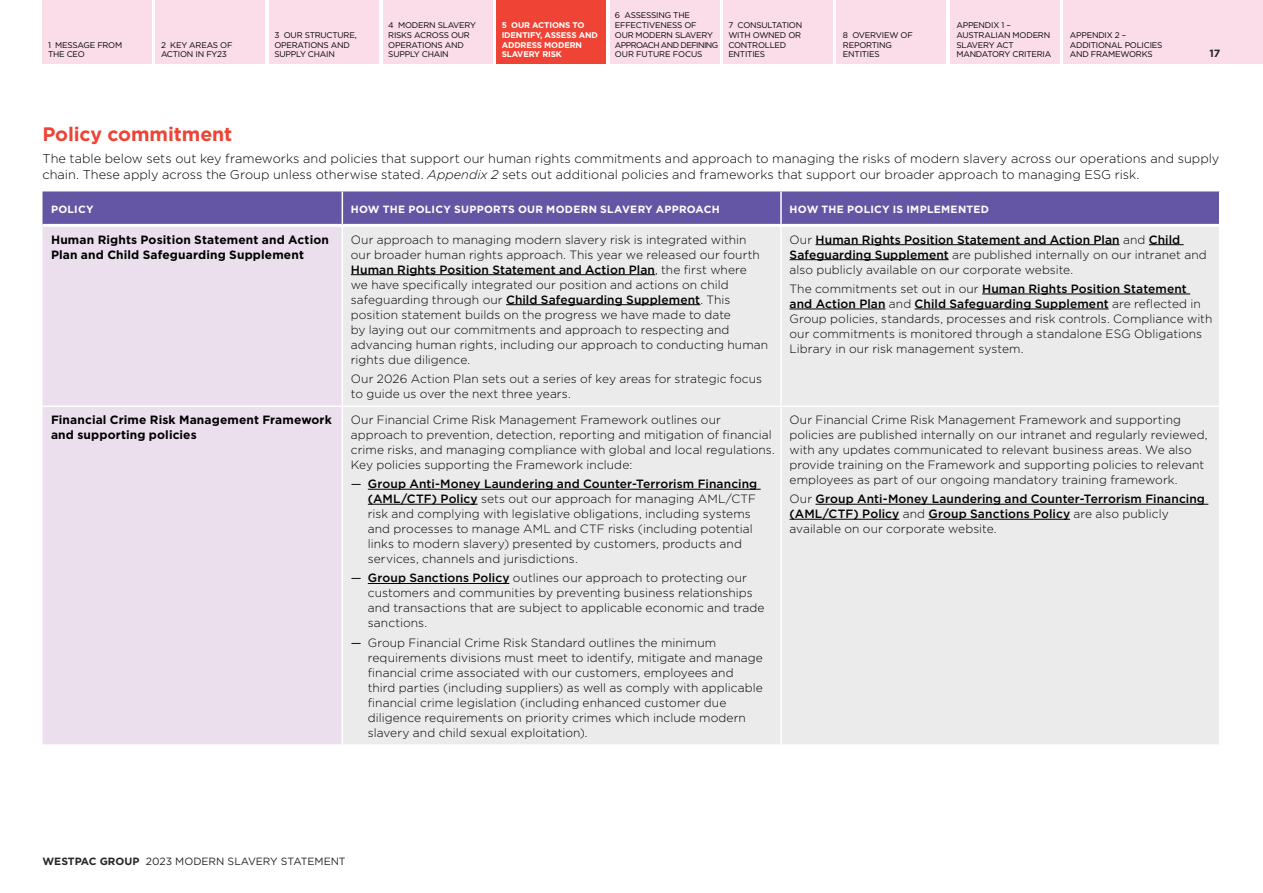
<style>
.page{position:relative;width:1263px;height:893px;background:#fff}
.page>*{position:absolute;margin:0;border:0;box-sizing:border-box;transform-origin:0 0}
.t1{font:700 19.5px "Gotham";letter-spacing:-.01em;color:#ef4435}
.t2{font:300 12.75px/15.8px "Gotham";letter-spacing:.005em;color:#000}
.t3{font:300 12px/15px "Gotham";letter-spacing:.005em;color:#000}
.t4{font:500 12px/15px "Gotham";letter-spacing:.01em;color:#000}
.t5{font:700 12px/15px "Gotham";letter-spacing:.01em;color:#000}
.t6{font:700 10.5px "Gotham";letter-spacing:.025em;color:#fff}
.t7{font:10.5px "Gotham";color:#25252a}
.t8{font:700 10.5px "Gotham";color:#25252a}
.t9{font:8.25px/9.8px "Gotham";letter-spacing:-.025em;color:#000}
.t10{font:700 8.25px/9.8px "Gotham";letter-spacing:-.02em;color:#fff}
.s1{font-style:italic}
.s2{font-weight:500}
.s3{font-weight:400}
.s4{font-weight:300}
.s5{font-weight:700}
</style>
<div class="page">
<div style="left:43px;top:191px;width:1176px;height:33px;background:#6556a5"></div>
<div style="left:43px;top:227px;width:299px;height:517px;background:#ebdfee"></div>
<div style="left:343px;top:227px;width:876px;height:517px;background:#ebebec"></div>
<hr style="left:342px;top:191px;width:1px;height:33px;background:#fff">
<hr style="left:780px;top:191px;width:2px;height:33px;background:#fff">
<hr style="left:780px;top:227px;width:2px;height:178px;background:#fff">
<hr style="left:780px;top:407px;width:2px;height:337px;background:#fff">
<hr style="left:43px;top:405px;width:299px;height:2px;background:#fff">
<hr style="left:342px;top:405px;width:439px;height:2px;background:#fff">
<hr style="left:781px;top:405px;width:439px;height:2px;background:#fff">
<hr style="left:351px;top:274px;width:304px;height:1px;background:#000">
<hr style="left:506px;top:304px;width:194px;height:1px;background:#000">
<hr style="left:815px;top:244px;width:304px;height:1px;background:#000">
<hr style="left:1149px;top:244px;width:35px;height:1px;background:#000">
<hr style="left:789px;top:259px;width:160px;height:1px;background:#000">
<hr style="left:982px;top:294px;width:208px;height:1px;background:#000">
<hr style="left:789px;top:309px;width:96px;height:1px;background:#000">
<hr style="left:915px;top:309px;width:193px;height:1px;background:#000">
<hr style="left:368px;top:489px;width:393px;height:1px;background:#000">
<hr style="left:368px;top:504px;width:110px;height:1px;background:#000">
<hr style="left:368px;top:583px;width:141px;height:1px;background:#000">
<hr style="left:815px;top:504px;width:393px;height:1px;background:#000">
<hr style="left:789px;top:519px;width:110px;height:1px;background:#000">
<hr style="left:928px;top:519px;width:142px;height:1px;background:#000">
<div style="left:610px;top:0;width:109px;height:64px;background:#fbddea"></div>
<div style="left:723px;top:0;width:110px;height:64px;background:#fbddea"></div>
<div style="left:836px;top:0;width:110px;height:64px;background:#fbddea"></div>
<div style="left:950px;top:0;width:110px;height:64px;background:#fbddea"></div>
<div style="left:1063px;top:0;width:200px;height:64px;background:#fbddea"></div>
<div style="left:383px;top:0;width:109px;height:64px;background:#fbddea"></div>
<div style="left:269px;top:0;width:110px;height:64px;background:#fbddea"></div>
<div style="left:156px;top:0;width:109px;height:64px;background:#fbddea"></div>
<div style="left:43px;top:0;width:109px;height:64px;background:#fbddea"></div>
<div style="left:496px;top:0;width:110px;height:64px;background:#ef4435"></div>
<p class="t9" style="left:615px;top:10px;width:105px">6 ASSESSING THE<br>EFFECTIVENESS OF<br>OUR MODERN SLAVERY<br>APPROACH AND DEFINING<br>OUR FUTURE FOCUS</p>
<p class="t9" style="left:728px;top:20px;width:75px">7 CONSULTATION<br>WITH OWNED OR<br>CONTROLLED<br>ENTITIES</p>
<p class="t9" style="left:843px;top:30px;width:71px">8 OVERVIEW OF<br>REPORTING<br>ENTITIES</p>
<p class="t9" style="left:956px;top:20px;width:96px">APPENDIX 1 –<br>AUSTRALIAN MODERN<br>SLAVERY ACT<br>MANDATORY CRITERIA</p>
<p class="t9" style="left:1070px;top:30px;width:94px">APPENDIX 2 –<br>ADDITIONAL POLICIES<br>AND FRAMEWORKS</p>
<p class="t9" style="left:388px;top:20px;width:89px">4 MODERN SLAVERY<br>RISKS ACROSS OUR<br>OPERATIONS AND<br>SUPPLY CHAIN</p>
<p class="t10" style="left:502px;top:20px;width:98px">5 OUR ACTIONS TO<br>IDENTIFY, ASSESS AND<br>ADDRESS MODERN<br>SLAVERY RISK</p>
<p class="t9" style="left:274px;top:30px;width:84px">3 OUR STRUCTURE,<br>OPERATIONS AND<br>SUPPLY CHAIN</p>
<p class="t9" style="left:48px;top:40px;width:76px">1 MESSAGE FROM<br>THE CEO</p>
<p class="t8" style="left:1209px;top:47px;width:12px">17</p>
<p class="t9" style="left:161px;top:40px;width:73px">2 KEY AREAS OF<br>ACTION IN FY23</p>
<h1 class="t1" style="left:43px;top:121px;width:191px">Policy commitment</h1>
<p class="t2" style="left:43px;top:151px;width:1178px">The table below sets out key frameworks and policies that support our human rights commitments and approach to managing the risks of modern slavery across our operations and supply chain. These apply across the Group unless otherwise stated. <span class="s1">Appendix 2</span> sets out additional policies and frameworks that support our broader approach to managing ESG risk.</p>
<p class="t6" style="left:51px;top:202px;width:44px">POLICY</p>
<p class="t6" style="left:351px;top:202px;width:370px">HOW THE POLICY SUPPORTS OUR MODERN SLAVERY APPROACH</p>
<p class="t6" style="left:789px;top:202px;width:201px">HOW THE POLICY IS IMPLEMENTED</p>
<p class="t5" style="left:51px;top:232px;width:279px">Human Rights Position Statement and Action<br>Plan and Child Safeguarding Supplement</p>
<p class="t3" style="left:351px;top:231px;width:419px">Our approach to managing modern slavery risk is integrated within our broader human rights approach. This year we released our fourth <span class="s2">Human Rights Position Statement and Action Plan</span>, the first where<br>we have specifically integrated our position and actions on child safeguarding through our <span class="s2">Child Safeguarding Supplement</span>. This position statement builds on the progress we have made to date<br>by laying out our commitments and approach to respecting and advancing human rights, including our approach to conducting human rights due diligence.</p>
<p class="t3" style="left:351px;top:371px;width:413px">Our 2026 Action Plan sets out a series of key areas for strategic focus to guide us over the next three years.</p>
<p class="t3" style="left:789px;top:231px;width:419px">Our <span class="s2">Human Rights Position Statement and Action Plan</span> and <span class="s2">Child<br>Safeguarding Supplement</span> are published internally on our intranet and also publicly available on our corporate website.</p>
<p class="t3" style="left:789px;top:281px;width:424px">The commitments set out in our <span class="s2">Human Rights Position Statement and Action Plan</span> and <span class="s2">Child Safeguarding Supplement</span> are reflected in Group policies, standards, processes and risk controls. Compliance with our commitments is monitored through a standalone ESG Obligations Library in our risk management system.</p>
<p class="t5" style="left:51px;top:413px;width:282px">Financial Crime Risk Management Framework and supporting policies</p>
<p class="t3" style="left:351px;top:412px;width:426px">Our Financial Crime Risk Management Framework outlines our approach to prevention, detection, reporting and mitigation of financial crime risks, and managing compliance with global and local regulations.<br>Key policies supporting the Framework include:</p>
<p class="t3" style="left:368px;top:476px;width:391px;text-indent:-17px"><span class="s3">—</span> <span class="s2">Group Anti-Money Laundering and Counter-Terrorism Financing (AML/CTF) Policy</span> sets out our approach for managing AML/CTF risk and complying with legislative obligations, including systems and processes to manage AML and CTF risks (including potential links to modern slavery) presented by customers, products and services, channels and jurisdictions.</p>
<p class="t3" style="left:368px;top:570px;width:398px;text-indent:-17px"><span class="s3">—</span> <span class="s2">Group Sanctions Policy</span> outlines our approach to protecting our customers and communities by preventing business relationships and transactions that are subject to applicable economic and trade sanctions.</p>
<p class="t3" style="left:368px;top:634px;width:397px;text-indent:-17px"><span class="s3">—</span> Group Financial Crime Risk Standard outlines the minimum requirements divisions must meet to identify, mitigate and manage financial crime associated with our customers, employees and third parties (including suppliers) as well as comply with applicable financial crime legislation (including enhanced customer due diligence requirements on priority crimes which include modern slavery and child sexual exploitation).</p>
<p class="t3" style="left:789px;top:412px;width:419px">Our Financial Crime Risk Management Framework and supporting policies are published internally on our intranet and regularly reviewed, with any updates communicated to relevant business areas. We also provide training on the Framework and supporting policies to relevant employees as part of our ongoing mandatory training framework.</p>
<p class="t4" style="left:789px;top:491px;width:417px"><span class="s4">Our</span> Group Anti-Money Laundering and Counter-Terrorism Financing (AML/CTF) Policy <span class="s4">and</span> Group Sanctions Policy <span class="s4">are also publicly available on our corporate website.</span></p>
<p class="t7" style="left:43px;top:855px;width:305px"><span class="s5">WESTPAC GROUP</span> 2023 MODERN SLAVERY STATEMENT</p>
</div>
